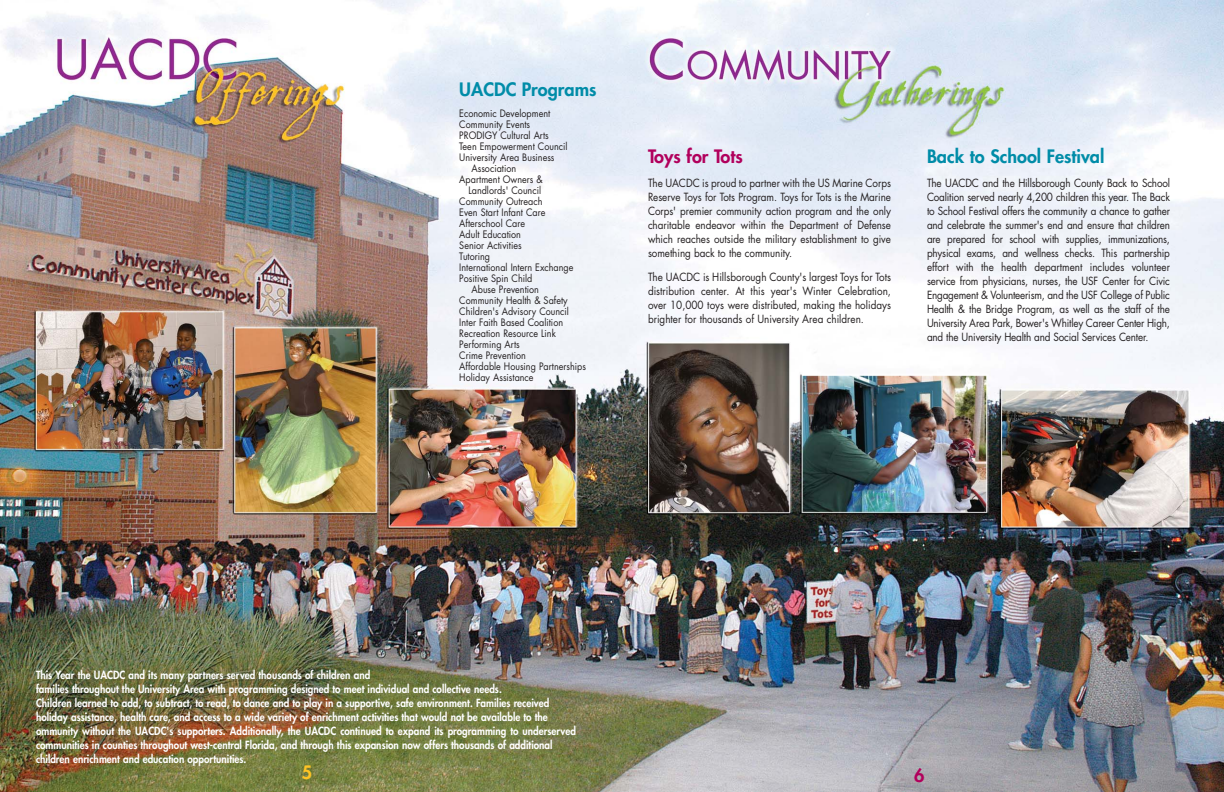
<style>
.page{position:relative;width:1224px;height:792px;background:#fff}
.page>*{position:absolute;margin:0;border:0;box-sizing:border-box;transform-origin:0 0}
.t1{font:800 18px "Futura";color:#008ca8}
.t2{font:800 18px "Futura";color:#b1005c}
.t3{font:800 18px "Futura";color:#ffc424}
.t4{font:11px/14px "Futura";letter-spacing:-.005em;color:#231f20;text-align:justify;scale:.9 1}
.t5{font:800 11px/14px "Futura";color:#fff;scale:.9 1}
.t6{font:10px "Futura";color:#231f20;scale:.9 1}
</style>
<div class="page">
<img style="left:0;top:0;width:1224px;height:792px">
<h1 class="t1" style="left:459px;top:81px;width:139px">UACDC Programs</h1>
<p class="t6" style="left:459px;top:109px;width:103px">Economic Development</p>
<p class="t6" style="left:459px;top:120px;width:80px">Community Events</p>
<p class="t6" style="left:459px;top:131px;width:101px">PRODIGY Cultural Arts</p>
<p class="t6" style="left:459px;top:142px;width:122px">Teen Empowerment Council</p>
<p class="t6" style="left:459px;top:153px;width:107px">University Area Business</p>
<p class="t6" style="left:472px;top:164px;width:51px">Association</p>
<p class="t6" style="left:459px;top:175px;width:94px">Apartment Owners &amp;</p>
<p class="t6" style="left:468px;top:186px;width:82px">Landlords' Council</p>
<p class="t6" style="left:459px;top:197px;width:94px">Community Outreach</p>
<p class="t6" style="left:459px;top:208px;width:97px">Even Start Infant Care</p>
<p class="t6" style="left:459px;top:219px;width:75px">Afterschool Care</p>
<p class="t6" style="left:459px;top:230px;width:70px">Adult Education</p>
<p class="t6" style="left:459px;top:241px;width:71px">Senior Activities</p>
<p class="t6" style="left:459px;top:252px;width:36px">Tutoring</p>
<p class="t6" style="left:459px;top:263px;width:128px">International Intern Exchange</p>
<p class="t6" style="left:459px;top:274px;width:83px">Positive Spin Child</p>
<p class="t6" style="left:472px;top:285px;width:77px">Abuse Prevention</p>
<p class="t6" style="left:459px;top:296px;width:122px">Community Health &amp; Safety</p>
<p class="t6" style="left:459px;top:307px;width:123px">Children's Advisory Council</p>
<p class="t6" style="left:459px;top:318px;width:117px">Inter Faith Based Coalition</p>
<p class="t6" style="left:459px;top:329px;width:109px">Recreation Resource Link</p>
<p class="t6" style="left:459px;top:340px;width:69px">Performing Arts</p>
<p class="t6" style="left:459px;top:351px;width:75px">Crime Prevention</p>
<p class="t6" style="left:459px;top:362px;width:142px">Affordable Housing Partnerships</p>
<p class="t6" style="left:459px;top:373px;width:84px">Holiday Assistance</p>
<h1 class="t2" style="left:648px;top:148px;width:96px">Toys for Tots</h1>
<p class="t4" style="left:648px;top:177px;width:271px">The UACDC is proud to partner with the US Marine Corps Reserve Toys for Tots Program. Toys for Tots is the Marine Corps' premier community action program and the only charitable endeavor within the Department of Defense which reaches outside the military establishment to give something back to the community.</p>
<p class="t4" style="left:648px;top:271px;width:272px">The UACDC is Hillsborough County's largest Toys for Tots distribution center. At this year's Winter Celebration, over 10,000 toys were distributed, making the holidays brighter for thousands of University Area children.</p>
<h1 class="t1" style="left:927px;top:148px;width:179px">Back to School Festival</h1>
<p class="t4" style="left:927px;top:177px;width:272px">The UACDC and the Hillsborough County Back to School Coalition served nearly 4,200 children this year. The Back to School Festival offers the community a chance to gather and celebrate the summer's end and ensure that children are prepared for school with supplies, immunizations, physical exams, and wellness checks. This partnership effort with the health department includes volunteer service from physicians, nurses, the USF Center for Civic Engagement &amp; Volunteerism, and the USF College of Public Health &amp; the Bridge Program, as well as the staff of the University Area Park, Bower's Whitley Career Center High, and the University Health and Social Services Center.</p>
<p class="t5" style="left:36px;top:669px;width:602px">This Year the UACDC and its many partners served thousands of children and<br>families throughout the University Area with programming designed to meet individual and collective needs.<br>Children learned to add, to subtract, to read, to dance and to play in a supportive, safe environment. Families received holiday assistance, health care, and access to a wide variety of enrichment activities that would not be available to the ommunity without the UACDC's supporters. Additionally, the UACDC continued to expand its programming to underserved communities in counties throughout west-central Florida, and through this expansion now offers thousands of additional children enrichment and education opportunities.</p>
<h1 class="t3" style="left:302px;top:764px;width:12px">5</h1>
<h1 class="t2" style="left:914px;top:767px;width:12px">6</h1>
</div>
